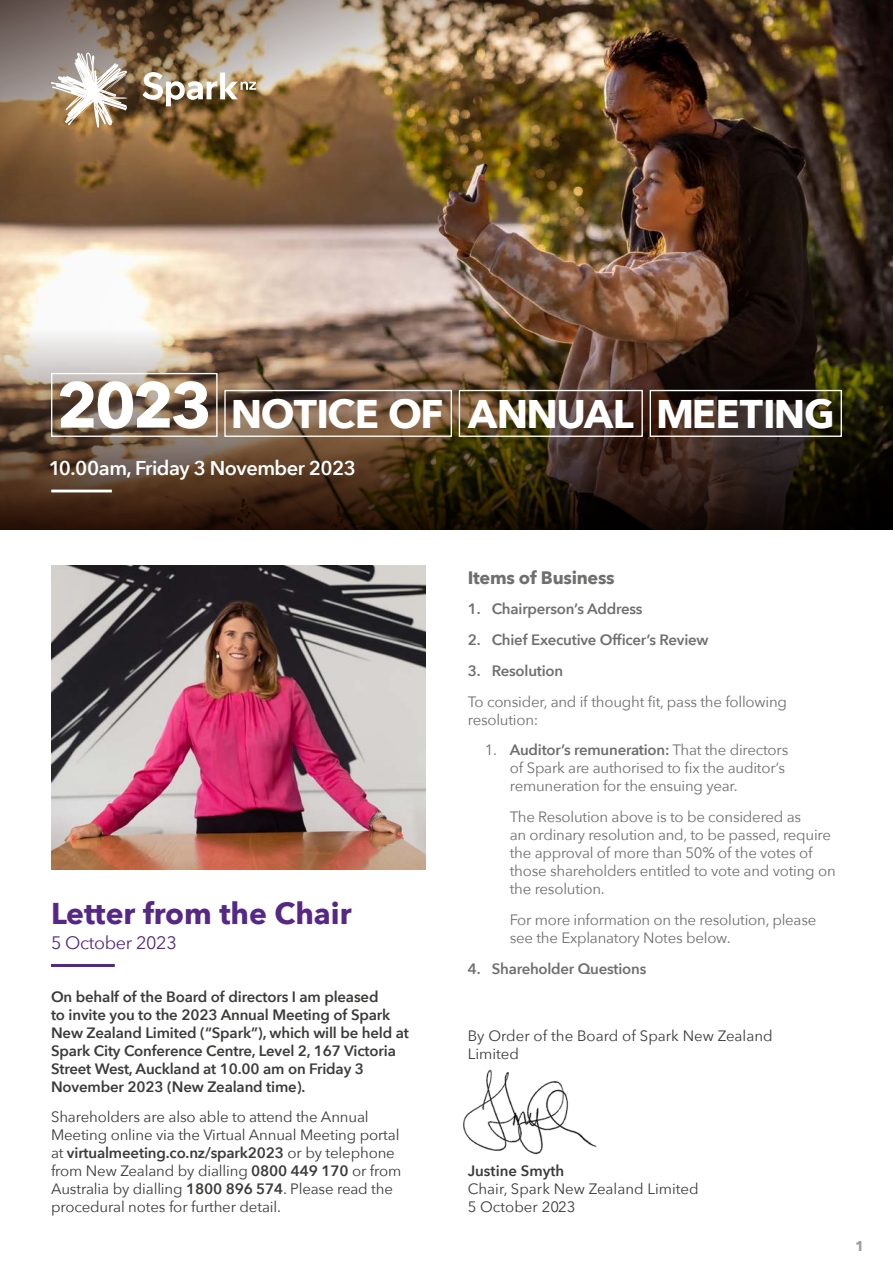
<style>
.page{position:relative;width:893px;height:1263px;background:#fff}
.page>*{position:absolute;margin:0;border:0;box-sizing:border-box;transform-origin:0 0}
.t1{font:700 39.9px "Avenir Next";letter-spacing:-.03em;color:#fff}
.t2{font:700 30px "Avenir Next";color:#562885}
.t3{font:600 19.95px "Avenir Next";letter-spacing:-.025em;color:#fff}
.t4{font:700 18px "Avenir Next";letter-spacing:-.015em;color:#6f6f6e}
.t5{font:18px "Avenir Next";letter-spacing:-.02em;color:#562885}
.t6{font:15px/18px "Avenir Next";letter-spacing:-.015em;color:#6f6f6e}
.t7{font:15px/18px "Avenir Next";letter-spacing:-.01em;color:#3b3b3a}
.t8{font:600 15px/18px "Avenir Next";letter-spacing:-.01em;color:#3b3b3a}
.t9{font:600 15px "Avenir Next";letter-spacing:-.015em;color:#6f6f6e}
.t10{font:700 14.1px "Avenir Next";color:#9c9d9d}
.s1{font-size:63.75px}
.s2{font-weight:600}
</style>
<div class="page">
<img style="left:0;top:0;width:893px;height:330px">
<img style="left:0;top:330px;width:893px;height:199px">
<img style="left:0;top:0;width:755px;height:315px">
<svg style="left:51px;top:53px;width:79px;height:75px"></svg>
<svg style="left:142px;top:72px;width:114px;height:34px"></svg>
<img style="left:463px;top:1069px;width:134px;height:86px">
<hr style="left:51px;top:490px;width:61px;height:2px;background:#fff">
<img style="left:51px;top:566px;width:374px;height:304px">
<hr style="left:51px;top:964px;width:64px;height:3px;background:#562885">
<div style="left:51px;top:373px;width:167px;height:64px;border:1px solid #fff"></div>
<div style="left:224px;top:390px;width:228px;height:47px;border:1px solid #fff"></div>
<div style="left:459px;top:390px;width:184px;height:47px;border:1px solid #fff"></div>
<div style="left:650px;top:390px;width:192px;height:47px;border:1px solid #fff"></div>
<h1 class="t1" style="left:57px;top:379px;width:780px"><span class="s1">2023</span> NOTICE OF ANNUAL MEETING</h1>
<h3 class="t3" style="left:49px;top:451px;width:309px">10.00am, Friday 3 November 2023</h3>
<h2 class="t2" style="left:51px;top:887px;width:302px">Letter from the Chair</h2>
<p class="t5" style="left:51px;top:928px;width:127px">5 October 2023</p>
<p class="t8" style="left:51px;top:987px;width:359px">On behalf of the Board of directors I am pleased<br>to invite you to the 2023 Annual Meeting of Spark New Zealand Limited (“Spark”), which will be held at Spark City Conference Centre, Level 2, 167 Victoria Street West, Auckland at 10.00 am on Friday 3<br>November 2023 (New Zealand time).</p>
<p class="t7" style="left:51px;top:1107px;width:352px">Shareholders are also able to attend the Annual Meeting online via the Virtual Annual Meeting portal at <span class="s2">virtualmeeting.co.nz/spark2023</span> or by telephone from New Zealand by dialling <span class="s2">0800 449 170</span> or from Australia by dialling <span class="s2">1800 896 574</span>. Please read the procedural notes for further detail.</p>
<p class="t4" style="left:468px;top:562px;width:148px">Items of Business</p>
<p class="t9" style="left:468px;top:596px;width:176px">1. Chairperson’s Address</p>
<p class="t9" style="left:468px;top:627px;width:242px">2. Chief Executive Officer’s Review</p>
<p class="t9" style="left:468px;top:658px;width:97px">3. Resolution</p>
<p class="t6" style="left:468px;top:692px;width:321px">To consider, and if thought fit, pass the following resolution:</p>
<p class="t6" style="left:510px;top:740px;width:280px;text-indent:-25px">1. <span class="s2">Auditor’s remuneration:</span> That the directors of Spark are authorised to fix the auditor’s remuneration for the ensuing year.</p>
<p class="t6" style="left:510px;top:807px;width:327px">The Resolution above is to be considered as<br>an ordinary resolution and, to be passed, require the approval of more than 50% of the votes of those shareholders entitled to vote and voting on the resolution.</p>
<p class="t6" style="left:510px;top:910px;width:308px">For more information on the resolution, please see the Explanatory Notes below.</p>
<p class="t9" style="left:468px;top:955px;width:180px">4. Shareholder Questions</p>
<p class="t7" style="left:468px;top:1026px;width:306px">By Order of the Board of Spark New Zealand<br>Limited</p>
<p class="t8" style="left:468px;top:1161px;width:98px">Justine Smyth</p>
<p class="t7" style="left:468px;top:1179px;width:232px">Chair, Spark New Zealand Limited<br>5 October 2023</p>
<p class="t10" style="left:855px;top:1234px;width:11px">1</p>
</div>
